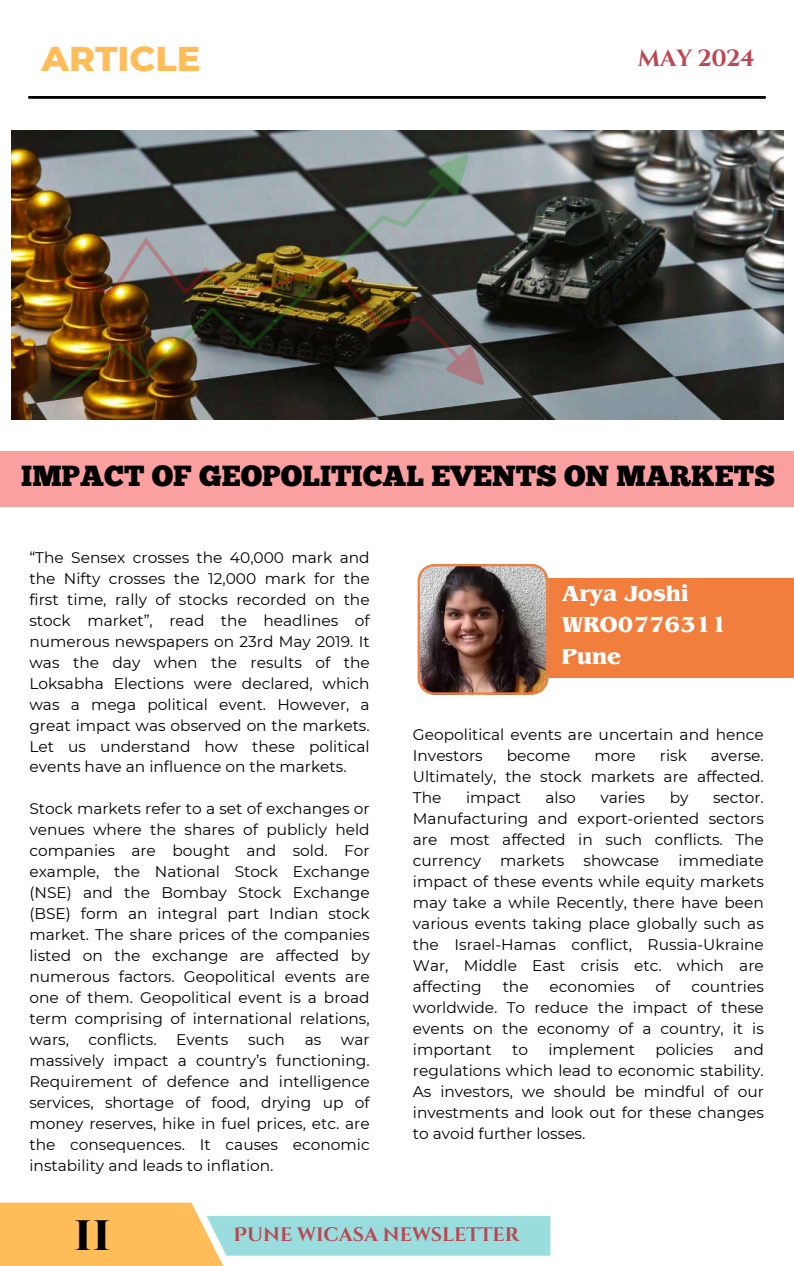
<style>
.page{position:relative;width:794px;height:1266px;background:#fff}
.page>*{position:absolute;margin:0;border:0;box-sizing:border-box;transform-origin:0 0}
.t1{font:700 49.5px "Cinzel Decorative";color:#000}
.t2{font:800 35.17px "Montserrat";color:#ffbd59}
.t3{font:29.03px "Chunk Five";color:#000}
.t4{font:700 23.4px "Cinzel";letter-spacing:-.02em;color:#ba4752}
.t5{font:700 22.88px/31.5px "Benguiat Pro ITC";color:#fff}
.t6{font:700 19.5px "Cinzel Decorative";color:#ba4752}
.t7{font:15.38px/21px "Montserrat";color:#000;text-align:justify}
</style>
<div class="page">
<img style="left:11px;top:131px;width:771px;height:288px">
<div style="left:429px;top:578px;width:364px;height:100px;background:#f17e3d"></div>
<hr style="left:29px;top:96px;width:735px;height:3px;background:#000">
<img style="left:417px;top:564px;width:131px;height:130px">
<div style="left:0;top:451px;width:793px;height:56px;background:#faa0a0"></div>
<svg style="left:0;top:1202px;width:550px;height:64px"></svg>
<img style="left:53px;top:154px;width:430px;height:245px">
<h2 class="t2" style="left:42px;top:37px;width:160px">ARTICLE</h2>
<h3 class="t4" style="left:637px;top:43px;width:118px">MAY 2024</h3>
<h3 class="t3" style="left:21px;top:465px;width:754px">IMPACT OF GEOPOLITICAL EVENTS ON MARKETS</h3>
<p class="t7" style="left:29px;top:546px;width:341px">“The Sensex crosses the 40,000 mark and the Nifty crosses the 12,000 mark for the first time, rally of stocks recorded on the stock market”, read the headlines of numerous newspapers on 23rd May 2019. It was the day when the results of the Loksabha Elections were declared, which was a mega political event. However, a great impact was observed on the markets.<br>Let us understand how these political events have an influence on the markets.</p>
<p class="t7" style="left:29px;top:798px;width:341px">Stock markets refer to a set of exchanges or venues where the shares of publicly held companies are bought and sold. For example, the National Stock Exchange (NSE) and the Bombay Stock Exchange (BSE) form an integral part Indian stock market. The share prices of the companies listed on the exchange are affected by numerous factors. Geopolitical events are one of them. Geopolitical event is a broad term comprising of international relations, wars,</p>
<p class="t7" style="left:89px;top:1029px;width:69px">conflicts.</p>
<p class="t7" style="left:176px;top:1029px;width:54px">Events</p>
<p class="t7" style="left:248px;top:1029px;width:38px">such</p>
<p class="t7" style="left:304px;top:1029px;width:18px">as</p>
<p class="t7" style="left:29px;top:1029px;width:341px;text-indent:311px">war massively impact a country’s functioning.<br>Requirement of defence and intelligence services, shortage of food, drying up of money reserves, hike in fuel prices, etc. are the consequences. It causes economic instability and leads to inflation.</p>
<h3 class="t5" style="left:561px;top:580px;width:166px">Arya Joshi<br>WRO0776311<br>Pune</h3>
<p class="t7" style="left:412px;top:724px;width:352px">Geopolitical events are uncertain and hence<br>Investors</p>
<p class="t7" style="left:506px;top:745px;width:65px">become</p>
<p class="t7" style="left:594px;top:745px;width:43px">more</p>
<p class="t7" style="left:659px;top:745px;width:29px">risk</p>
<p class="t7" style="left:412px;top:745px;width:352px;text-indent:298px">averse.<br>Ultimately, the stock markets are affected.<br>The</p>
<p class="t7" style="left:466px;top:787px;width:56px">impact</p>
<p class="t7" style="left:545px;top:787px;width:32px">also</p>
<p class="t7" style="left:600px;top:787px;width:46px">varies</p>
<p class="t7" style="left:669px;top:787px;width:20px">by</p>
<p class="t7" style="left:412px;top:787px;width:352px;text-indent:300px">sector.<br>Manufacturing and export-oriented sectors are most affected in such conflicts. The currency</p>
<p class="t7" style="left:412px;top:850px;width:352px;text-indent:265px">immediate impact of these events while equity markets may take a while Recently, there have been various events taking place globally such as the Israel-Hamas conflict, Russia-Ukraine War, Middle East crisis etc. which are affecting</p>
<p class="t7" style="left:500px;top:850px;width:65px">markets</p>
<p class="t7" style="left:583px;top:850px;width:77px">showcase</p>
<p class="t7" style="left:502px;top:976px;width:27px">the</p>
<p class="t7" style="left:549px;top:976px;width:86px">economies</p>
<p class="t7" style="left:655px;top:976px;width:16px">of</p>
<p class="t7" style="left:412px;top:976px;width:352px;text-indent:278px">countries worldwide. To reduce the impact of these events on the economy of a country, it is important</p>
<p class="t7" style="left:412px;top:1039px;width:352px;text-indent:321px">and regulations which lead to economic stability.<br>As investors, we should be mindful of our investments and look out for these changes to avoid further losses.</p>
<p class="t7" style="left:512px;top:1039px;width:17px">to</p>
<p class="t7" style="left:548px;top:1039px;width:88px">implement</p>
<p class="t7" style="left:655px;top:1039px;width:59px">policies</p>
<h1 class="t1" style="left:73px;top:1202px;width:39px">11</h1>
<p class="t6" style="left:233px;top:1222px;width:287px">PUNE WICASA NEWSLETTER</p>
</div>
